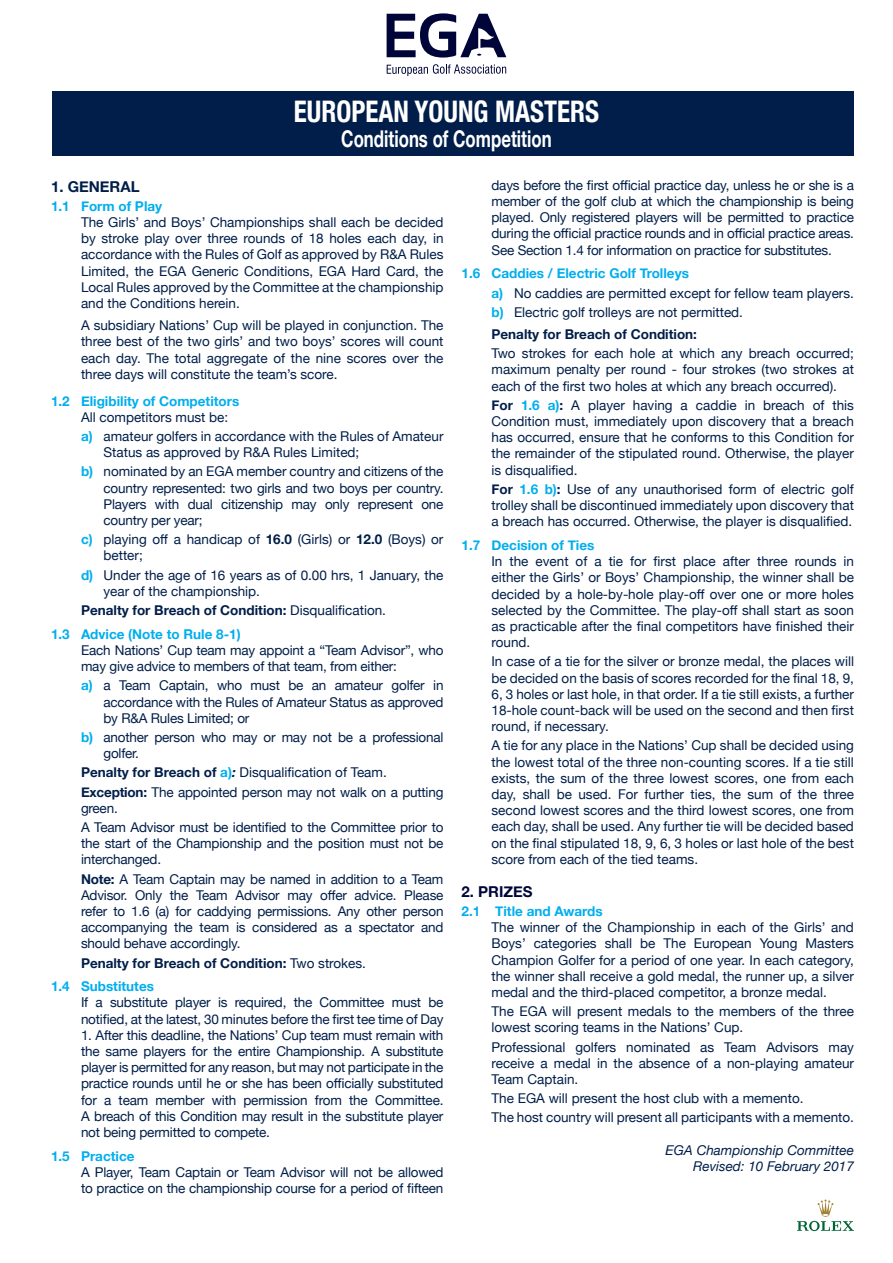
<style>
.page{position:relative;width:893px;height:1263px;background:#fff}
.page>*{position:absolute;margin:0;border:0;box-sizing:border-box;transform-origin:0 0}
.t1{font:700 condensed 29.7px "Helvetica Neue";color:#fff;scale:.91 1}
.t2{font:700 23.1px "Helvetica Neue";color:#fff;scale:.73 1}
.t3{font:700 15px "Helvetica Neue";color:#001e49}
.t4{font:700 15px "Helvetica Neue";color:#000539}
.t5{font:13.5px/16.2px "Helvetica Neue";color:#001e49;text-align:justify}
.t6{font:700 13.5px "Helvetica Neue";color:#00aeef}
.t7{font:700 13.5px "Helvetica Neue";color:#001e49}
.t8{font:italic 13.5px "Helvetica Neue";color:#001e49}
.s1{font-weight:700;color:#00aeef}
.s2{font-weight:700}
.s3{font-weight:400}
.s4{font-weight:700;font-style:italic}
</style>
<div class="page">
<div style="left:52px;top:91px;width:801px;height:64px;background:#001e49"></div>
<svg style="left:797px;top:1199px;width:57px;height:32px"></svg>
<svg style="left:387px;top:64px;width:119px;height:12px"></svg>
<svg style="left:387px;top:13px;width:119px;height:45px"></svg>
<h1 class="t1" style="left:294px;top:86px;width:337px">EUROPEAN YOUNG MASTERS</h1>
<h2 class="t2" style="left:341px;top:121px;width:290px">Conditions of Competition</h2>
<p class="t3" style="left:51px;top:175px;width:90px">1. GENERAL</p>
<p class="t6" style="left:51px;top:195px;width:113px">1.1 Form of Play</p>
<p class="t5" style="left:81px;top:215px;width:364px">The Girls’ and Boys’ Championships shall each be decided by stroke play over three rounds of 18 holes each day, in accordance with the Rules of Golf as approved by R&amp;A Rules Limited, the EGA Generic Conditions, EGA Hard Card, the Local Rules approved by the Committee at the championship and the Conditions herein.</p>
<p class="t5" style="left:81px;top:318px;width:364px">A subsidiary Nations’ Cup will be played in conjunction. The three best of the two girls’ and two boys’ scores will count each day. The total aggregate of the nine scores over the three days will constitute the team’s score.</p>
<p class="t6" style="left:51px;top:390px;width:190px">1.2 Eligibility of Competitors</p>
<p class="t5" style="left:81px;top:410px;width:149px">All competitors must be:</p>
<p class="t5" style="left:104px;top:429px;width:341px;text-indent:-22px"><span class="s1">a)</span> amateur golfers in accordance with the Rules of Amateur<br>Status as approved by R&amp;A Rules Limited;</p>
<p class="t5" style="left:104px;top:464px;width:341px;text-indent:-22px"><span class="s1">b)</span> nominated by an EGA member country and citizens of the country represented: two girls and two boys per country.<br>Players with dual citizenship may only represent one country per year;</p>
<p class="t5" style="left:104px;top:532px;width:341px;text-indent:-22px"><span class="s1">c)</span> playing off a handicap of <span class="s2">16.0</span> (Girls) or <span class="s2">12.0</span> (Boys) or better;</p>
<p class="t5" style="left:104px;top:567px;width:341px;text-indent:-22px"><span class="s1">d)</span> Under the age of 16 years as of 0.00 hrs, 1 January, the year of the championship.</p>
<p class="t7" style="left:81px;top:600px;width:307px">Penalty for Breach of Condition: <span class="s3">Disqualification.</span></p>
<p class="t6" style="left:51px;top:623px;width:191px">1.3 Advice (Note to Rule 8-1)</p>
<p class="t5" style="left:81px;top:643px;width:364px">Each Nations’ Cup team may appoint a “Team Advisor”, who may give advice to members of that team, from either:</p>
<p class="t5" style="left:104px;top:678px;width:341px;text-indent:-22px"><span class="s1">a)</span> a Team Captain, who must be an amateur golfer in accordance with the Rules of Amateur Status as approved by R&amp;A Rules Limited; or</p>
<p class="t5" style="left:104px;top:730px;width:341px;text-indent:-22px"><span class="s1">b)</span> another person who may or may not be a professional golfer.</p>
<p class="t5" style="left:81px;top:765px;width:307px"><span class="s2">Penalty for Breach of</span> <span class="s1">a)</span><span class="s4">:</span> Disqualification of Team.</p>
<p class="t5" style="left:81px;top:784px;width:364px"><span class="s2">Exception:</span> The appointed person may not walk on a putting green.</p>
<p class="t5" style="left:81px;top:820px;width:364px">A Team Advisor must be identified to the Committee prior to the start of the Championship and the position must not be interchanged.</p>
<p class="t5" style="left:81px;top:871px;width:364px"><span class="s2">Note:</span> A Team Captain may be named in addition to a Team Advisor. Only the Team Advisor may offer advice. Please refer to 1.6 (a) for caddying permissions. Any other person accompanying the team is considered as a spectator and should behave accordingly.</p>
<p class="t7" style="left:81px;top:952px;width:286px">Penalty for Breach of Condition: <span class="s3">Two strokes.</span></p>
<p class="t6" style="left:51px;top:976px;width:105px">1.4 Substitutes</p>
<p class="t5" style="left:81px;top:995px;width:364px">If a substitute player is required, the Committee must be notified, at the latest, 30 minutes before the first tee time of Day</p>
<p class="t5" style="left:81px;top:1028px;width:364px">1. After this deadline, the Nations’ Cup team must remain with the same players for the entire Championship. A substitute player is permitted for any reason, but may not participate in the practice rounds until he or she has been officially substituted for a team member with permission from the Committee.<br>A breach of this Condition may result in the substitute player not being permitted to compete.</p>
<p class="t6" style="left:51px;top:1145px;width:85px">1.5 Practice</p>
<p class="t5" style="left:81px;top:1165px;width:364px">A Player, Team Captain or Team Advisor will not be allowed to practice on the championship course for a period of fifteen</p>
<p class="t5" style="left:491px;top:178px;width:364px">days before the first official practice day, unless he or she is a member of the golf club at which the championship is being played. Only registered players will be permitted to practice during the official practice rounds and in official practice areas.</p>
<p class="t5" style="left:491px;top:243px;width:342px">See Section 1.4 for information on practice for substitutes.</p>
<p class="t6" style="left:461px;top:263px;width:229px">1.6 Caddies / Electric Golf Trolleys</p>
<p class="t5" style="left:491px;top:285px;width:364px"><span class="s1">a)</span> No caddies are permitted except for fellow team players.</p>
<p class="t5" style="left:491px;top:305px;width:253px"><span class="s1">b)</span> Electric golf trolleys are not permitted.</p>
<p class="t7" style="left:491px;top:324px;width:207px">Penalty for Breach of Condition:</p>
<p class="t5" style="left:491px;top:346px;width:364px">Two strokes for each hole at which any breach occurred; maximum penalty per round - four strokes (two strokes at each of the first two holes at which any breach occurred).</p>
<p class="t5" style="left:491px;top:398px;width:364px"><span class="s2">For</span> <span class="s1">1.6 a)</span><span class="s2">:</span> A player having a caddie in breach of this Condition must, immediately upon discovery that a breach has occurred, ensure that he conforms to this Condition for the remainder of the stipulated round. Otherwise, the player is disqualified.</p>
<p class="t5" style="left:491px;top:482px;width:364px"><span class="s2">For</span> <span class="s1">1.6 b)</span><span class="s2">:</span> Use of any unauthorised form of electric golf trolley shall be discontinued immediately upon discovery that a breach has occurred. Otherwise, the player is disqualified.</p>
<p class="t6" style="left:461px;top:534px;width:134px">1.7 Decision of Ties</p>
<p class="t5" style="left:491px;top:554px;width:364px">In the event of a tie for first place after three rounds in either the Girls’ or Boys’ Championship, the winner shall be decided by a hole-by-hole play-off over one or more holes selected by the Committee. The play-off shall start as soon as practicable after the final competitors have finished their round.</p>
<p class="t5" style="left:491px;top:654px;width:364px">In case of a tie for the silver or bronze medal, the places will be decided on the basis of scores recorded for the final 18, 9, 6, 3 holes or last hole, in that order. If a tie still exists, a further 18-hole count-back will be used on the second and then first round, if necessary.</p>
<p class="t5" style="left:491px;top:738px;width:364px">A tie for any place in the Nations’ Cup shall be decided using the lowest total of the three non-counting scores. If a tie still exists, the sum of the three lowest scores, one from each day, shall be used. For further ties, the sum of the three second lowest scores and the third lowest scores, one from each day, shall be used. Any further tie will be decided based on the final stipulated 18, 9, 6, 3 holes or last hole of the best score from each of the tied teams.</p>
<p class="t4" style="left:461px;top:880px;width:73px">2. PRIZES</p>
<p class="t6" style="left:461px;top:900px;width:143px">2.1 Title and Awards</p>
<p class="t5" style="left:491px;top:920px;width:364px">The winner of the Championship in each of the Girls’ and Boys’ categories shall be The European Young Masters Champion Golfer for a period of one year. In each category, the winner shall receive a gold medal, the runner up, a silver medal and the third-placed competitor, a bronze medal.</p>
<p class="t5" style="left:491px;top:1004px;width:364px">The EGA will present medals to the members of the three lowest scoring teams in the Nations’ Cup.</p>
<p class="t5" style="left:491px;top:1039px;width:364px">Professional golfers nominated as Team Advisors may receive a medal in the absence of a non-playing amateur Team Captain.</p>
<p class="t5" style="left:491px;top:1091px;width:314px">The EGA will present the host club with a memento.</p>
<p class="t5" style="left:491px;top:1110px;width:364px">The host country will present all participants with a memento.</p>
<p class="t8" style="left:665px;top:1140px;width:190px">EGA Championship Committee</p>
<p class="t8" style="left:693px;top:1156px;width:162px">Revised: 10 February 2017</p>
</div>
